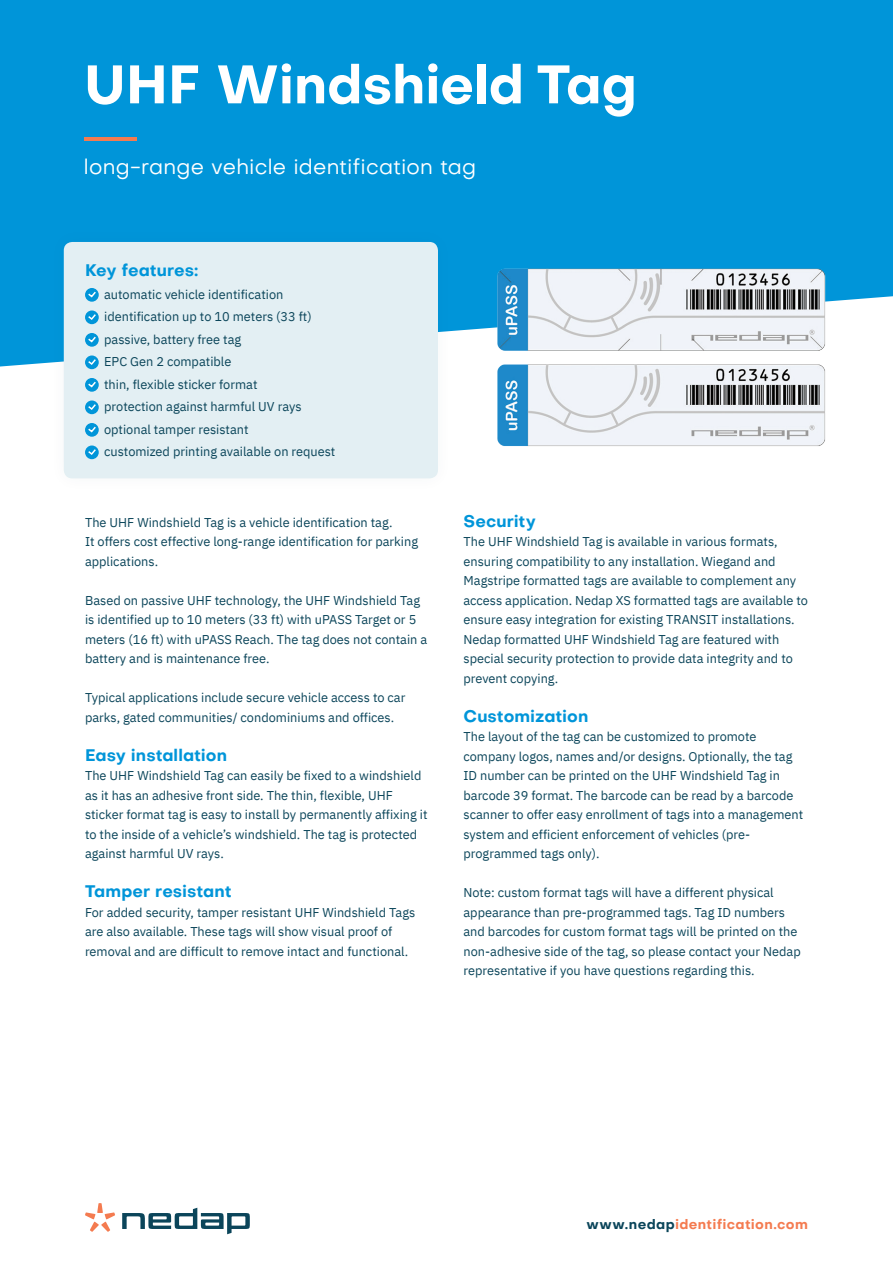
<style>
.page{position:relative;width:893px;height:1263px;background:#0095d9}
.page>*{position:absolute;margin:0;border:0;box-sizing:border-box;transform-origin:0 0}
.t1{font:700 53.25px "Objectivity";letter-spacing:-.005em;color:#fff}
.t2{font:21px "Objectivity";letter-spacing:.01em;color:#fff}
.t3{font:700 16.5px "Objectivity";color:#0095d9}
.t4{font:700 13.5px "Objectivity";letter-spacing:.025em;color:#f47b50}
.t5{font:12.75px/19.5px "IBM Plex Sans";color:#0b455a}
.s1{color:#0b455a}
</style>
<div class="page">
<div style="left:0;top:296px;width:893px;height:967px;background:#fff"></div>
<div style="left:48px;top:226px;width:406px;height:268px;background:#0b455a;opacity:.05"></div>
<div style="left:64px;top:242px;width:374px;height:236px;background:#e3eff3;border-radius:9px"></div>
<svg style="left:122px;top:1208px;width:128px;height:26px;background:#a6bbc2"></svg>
<svg style="left:85px;top:1203px;width:30px;height:29px"></svg>
<img style="left:480px;top:268px;width:362px;height:180px">
<hr style="left:84px;top:137px;width:53px;height:4px;background:#f47b50">
<svg style="left:85px;top:288px;width:14px;height:14px"></svg>
<svg style="left:87px;top:290px;width:10px;height:9px"></svg>
<svg style="left:85px;top:310px;width:14px;height:14px"></svg>
<svg style="left:87px;top:313px;width:10px;height:8px"></svg>
<svg style="left:85px;top:333px;width:14px;height:14px"></svg>
<svg style="left:87px;top:335px;width:10px;height:9px"></svg>
<svg style="left:85px;top:355px;width:14px;height:14px"></svg>
<svg style="left:87px;top:358px;width:10px;height:8px"></svg>
<svg style="left:85px;top:378px;width:14px;height:14px"></svg>
<svg style="left:87px;top:380px;width:10px;height:9px"></svg>
<svg style="left:85px;top:400px;width:14px;height:14px"></svg>
<svg style="left:87px;top:403px;width:10px;height:8px"></svg>
<svg style="left:85px;top:423px;width:14px;height:14px"></svg>
<svg style="left:87px;top:425px;width:10px;height:9px"></svg>
<svg style="left:85px;top:445px;width:14px;height:14px"></svg>
<svg style="left:87px;top:448px;width:10px;height:8px"></svg>
<p class="t1" style="left:84px;top:46px;width:554px">UHF Windshield Tag</p>
<p class="t2" style="left:84px;top:153px;width:394px">long-range vehicle identification tag</p>
<p class="t3" style="left:85px;top:258px;width:115px">Key features:</p>
<p class="t5" style="left:104px;top:283px;width:181px">automatic vehicle identification</p>
<p class="t5" style="left:104px;top:306px;width:209px">identification up to 10 meters (33 ft)</p>
<p class="t5" style="left:104px;top:328px;width:139px">passive, battery free tag</p>
<p class="t5" style="left:104px;top:351px;width:129px">EPC Gen 2 compatible</p>
<p class="t5" style="left:104px;top:373px;width:155px">thin, flexible sticker format</p>
<p class="t5" style="left:104px;top:396px;width:199px">protection against harmful UV rays</p>
<p class="t5" style="left:104px;top:418px;width:146px">optional tamper resistant</p>
<p class="t5" style="left:104px;top:441px;width:233px">customized printing available on request</p>
<p class="t5" style="left:85px;top:511px;width:309px">The UHF Windshield Tag is a vehicle identification tag.</p>
<p class="t5" style="left:85px;top:531px;width:335px">It offers cost effective long-range identification for parking applications.</p>
<p class="t5" style="left:85px;top:589px;width:344px">Based on passive UHF technology, the UHF Windshield Tag is identified up to 10 meters (33 ft) with uPASS Target or 5 meters (16 ft) with uPASS Reach. The tag does not contain a battery and is maintenance free.</p>
<p class="t5" style="left:85px;top:687px;width:322px">Typical applications include secure vehicle access to car parks, gated communities/ condominiums and offices.</p>
<p class="t3" style="left:85px;top:743px;width:143px">Easy installation</p>
<p class="t5" style="left:85px;top:765px;width:344px">The UHF Windshield Tag can easily be fixed to a windshield as it has an adhesive front side. The thin, flexible, UHF sticker format tag is easy to install by permanently affixing it to the inside of a vehicle’s windshield. The tag is protected against harmful UV rays.</p>
<p class="t3" style="left:85px;top:879px;width:148px">Tamper resistant</p>
<p class="t5" style="left:85px;top:901px;width:332px">For added security, tamper resistant UHF Windshield Tags are also available. These tags will show visual proof of removal and are difficult to remove intact and functional.</p>
<p class="t3" style="left:463px;top:509px;width:74px">Security</p>
<p class="t5" style="left:463px;top:531px;width:316px">The UHF Windshield Tag is available in various formats, ensuring compatibility to any installation. Wiegand and</p>
<p class="t5" style="left:463px;top:570px;width:346px">Magstripe formatted tags are available to complement any access application. Nedap XS formatted tags are available to ensure easy integration for existing TRANSIT installations.<br>Nedap formatted UHF Windshield Tag are featured with special security protection to provide data integrity and to prevent copying.</p>
<p class="t3" style="left:463px;top:704px;width:126px">Customization</p>
<p class="t5" style="left:463px;top:726px;width:341px">The layout of the tag can be customized to promote company logos, names and/or designs. Optionally, the tag ID number can be printed on the UHF Windshield Tag in barcode 39 format. The barcode can be read by a barcode scanner to offer easy enrollment of tags into a management system and efficient enforcement of vehicles (pre&shy;programmed tags only).</p>
<p class="t5" style="left:463px;top:882px;width:339px">Note: custom format tags will have a different physical appearance than pre-programmed tags. Tag ID numbers and barcodes for custom format tags will be printed on the non-adhesive side of the tag, so please contact your Nedap representative if you have questions regarding this.</p>
<p class="t4" style="left:587px;top:1214px;width:223px"><span class="s1">www.nedap</span>identification.com</p>
</div>
